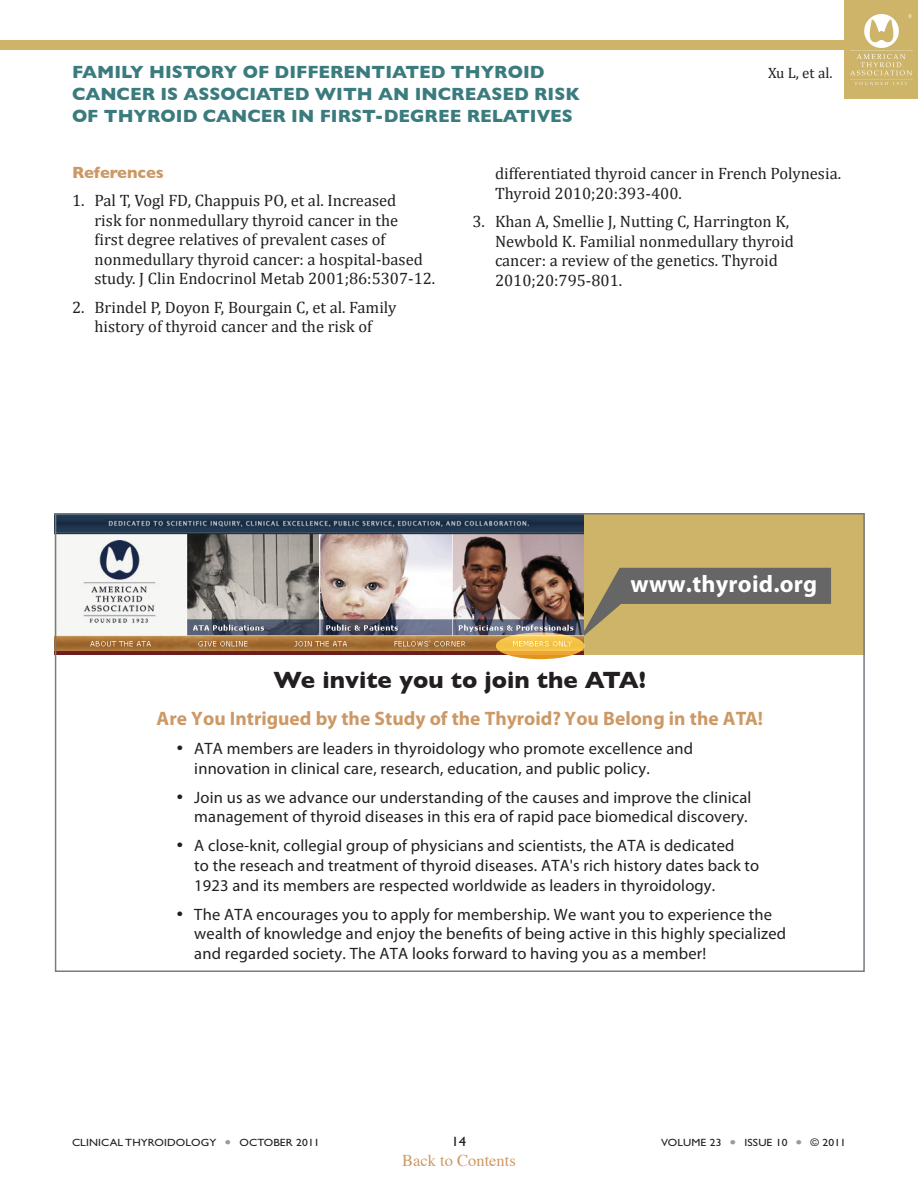
<style>
.page{position:relative;width:918px;height:1188px;background:#fff}
.page>*{position:absolute;margin:0;border:0;box-sizing:border-box;transform-origin:0 0}
.t1{font:700 24px "Gill Sans";color:#231f20}
.t2{font:700 24px "Myriad Pro";letter-spacing:.01em;color:#fff}
.t3{font:700 19.5px "Myriad Pro";color:#c96}
.Topic_Header_page_2{font:700 18px/21.6px "Gill Sans";color:#3a7b7d}
.t4{font:16.5px/19.8px "Myriad Pro";letter-spacing:.01em;color:#231f20}
.commentary_bullet{font:16.5px/19.5px "Cambria";color:#231f20}
.t5{font:16.5px "Times";color:#c96}
.commentary_reference{font:700 16.5px "Gill Sans";color:#c96}
.Topic_Header_page_2-2{font:15px "Cambria";color:#231f20}
.t6{font:13.5px "Gill Sans Std";color:#231f20;scale:1.1 1}
.t7{font:10.5px "Gill Sans Std";letter-spacing:.01em;color:#231f20;scale:1.1 1}
.s1{color:#999}
</style>
<div class="page">
<div style="left:0;top:40px;width:918px;height:10px;background:#cdb469"></div>
<div style="left:845px;top:0;width:73px;height:99px;background:#cdb469"></div>
<img style="left:851px;top:14px;width:61px;height:71px">
<div style="left:583px;top:514px;width:282px;height:141px;background:#cdb469"></div>
<svg style="left:583px;top:568px;width:248px;height:72px"></svg>
<img style="left:58px;top:516px;width:525px;height:139px">
<svg style="left:496px;top:633px;width:89px;height:26px;background:#f2be51"></svg>
<div style="left:55px;top:513px;width:810px;height:459px;border:2px solid #777b82"></div>
<p class="Topic_Header_page_2" style="left:72px;top:61px;width:474px">FAMILY HISTORY OF DIFFERENTIATED THYROID</p>
<p class="Topic_Header_page_2-2" style="left:768px;top:64px;width:66px">Xu L, et al.</p>
<p class="Topic_Header_page_2" style="left:72px;top:83px;width:509px">CANCER IS ASSOCIATED WITH AN INCREASED RISK<br>OF THYROID CANCER IN FIRST-DEGREE RELATIVES</p>
<p class="commentary_reference" style="left:72px;top:163px;width:93px">References</p>
<p class="commentary_bullet" style="left:94px;top:191px;width:342px;text-indent:-22px">1. Pal T, Vogl FD, Chappuis PO, et al. Increased<br>risk for nonmedullary thyroid cancer in the<br>first degree relatives of prevalent cases of nonmedullary thyroid cancer: a hospital-based study. J Clin Endocrinol Metab 2001;86:5307-12.</p>
<p class="commentary_bullet" style="left:72px;top:297px;width:326px;text-align:center">2. Brindel P, Doyon F, Bourgain C, et al. Family history of thyroid cancer and the risk of</p>
<p class="commentary_bullet" style="left:495px;top:164px;width:348px">differentiated thyroid cancer in French Polynesia.<br>Thyroid 2010;20:393-400.</p>
<p class="commentary_bullet" style="left:495px;top:212px;width:301px;text-indent:-22px">3. Khan A, Smellie J, Nutting C, Harrington K, Newbold K. Familial nonmedullary thyroid cancer: a review of the genetics. Thyroid 2010;20:795-801.</p>
<p class="t2" style="left:631px;top:569px;width:188px">www.thyroid.org</p>
<p class="t1" style="left:273px;top:666px;width:374px">We invite you to join the ATA!</p>
<p class="t3" style="left:156px;top:706px;width:608px">Are You Intrigued by the Study of the Thyroid? You Belong in the ATA!</p>
<p class="t4" style="left:194px;top:738px;width:500px;text-indent:-18px">• ATA members are leaders in thyroidology who promote excellence and innovation in clinical care, research, education, and public policy.</p>
<p class="t4" style="left:176px;top:787px;width:577px;text-align:right">• Join us as we advance our understanding of the causes and improve the clinical management of thyroid diseases in this era of rapid pace biomedical discovery.</p>
<p class="t4" style="left:194px;top:836px;width:566px;text-indent:-18px">• A close-knit, collegial group of physicians and scientists, the ATA is dedicated<br>to the reseach and treatment of thyroid diseases. ATA's rich history dates back to<br>1923 and its members are respected worldwide as leaders in thyroidology.</p>
<p class="t4" style="left:194px;top:904px;width:593px;text-indent:-18px">• The ATA encourages you to apply for membership. We want you to experience the wealth of knowledge and enjoy the benefits of being active in this highly specialized and regarded society. The ATA looks forward to having you as a member!</p>
<p class="t7" style="left:72px;top:1137px;width:227px">CLINICAL THYROIDOLOGY <span class="s1">●</span> OCTOBER 2011</p>
<p class="t6" style="left:451px;top:1134px;width:15px">14</p>
<p class="t7" style="left:661px;top:1137px;width:170px">VOLUME 23 <span class="s1">●</span> ISSUE 10 <span class="s1">●</span> © 2011</p>
<p class="t5" style="left:402px;top:1145px;width:115px">Back to Contents</p>
</div>
